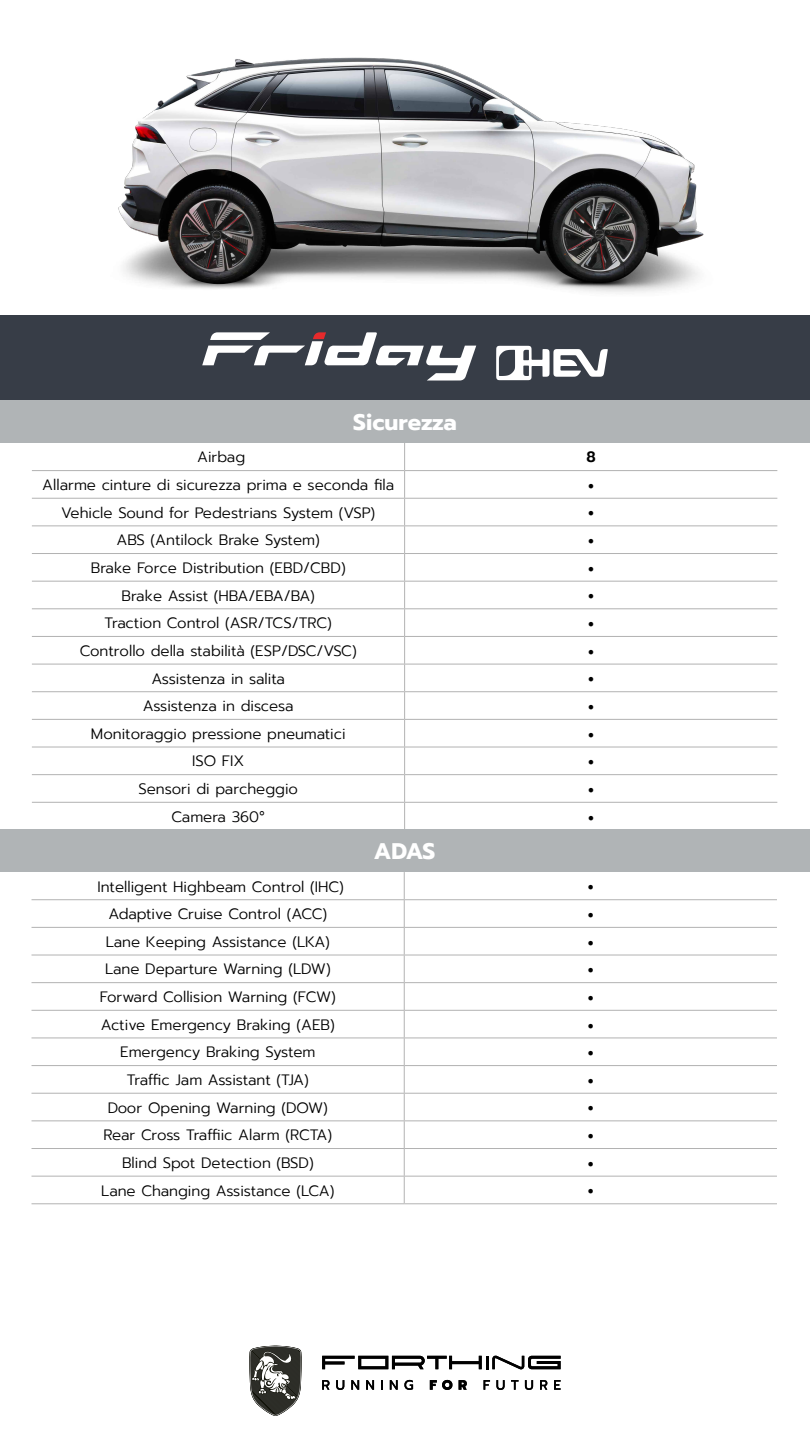
<style>
.page{position:relative;width:810px;height:1448px;background:#fff}
.page>*{position:absolute;margin:0;border:0;box-sizing:border-box;transform-origin:0 0}
.t1{font:600 22.5px "Prompt";color:#000}
.t2{font:700 22.5px "Prompt";color:#fff}
.t3{font:300 15px "Prompt";color:#000}
.t4{font:600 15px "Prompt";color:#000}
</style>
<div class="page">
<hr style="left:32px;top:470px;width:373px;height:1px;background:#b2b2b2">
<hr style="left:405px;top:470px;width:372px;height:1px;background:#b2b2b2">
<hr style="left:32px;top:498px;width:373px;height:1px;background:#b2b2b2">
<hr style="left:405px;top:498px;width:372px;height:1px;background:#b2b2b2">
<hr style="left:32px;top:525px;width:373px;height:1px;background:#b2b2b2">
<hr style="left:405px;top:525px;width:372px;height:1px;background:#b2b2b2">
<hr style="left:32px;top:553px;width:373px;height:1px;background:#b2b2b2">
<hr style="left:405px;top:553px;width:372px;height:1px;background:#b2b2b2">
<hr style="left:32px;top:581px;width:373px;height:1px;background:#b2b2b2">
<hr style="left:405px;top:581px;width:372px;height:1px;background:#b2b2b2">
<hr style="left:32px;top:608px;width:373px;height:1px;background:#b2b2b2">
<hr style="left:405px;top:608px;width:372px;height:1px;background:#b2b2b2">
<hr style="left:32px;top:636px;width:373px;height:1px;background:#b2b2b2">
<hr style="left:405px;top:636px;width:372px;height:1px;background:#b2b2b2">
<hr style="left:32px;top:664px;width:373px;height:1px;background:#b2b2b2">
<hr style="left:405px;top:664px;width:372px;height:1px;background:#b2b2b2">
<hr style="left:32px;top:691px;width:373px;height:1px;background:#b2b2b2">
<hr style="left:405px;top:691px;width:372px;height:1px;background:#b2b2b2">
<hr style="left:32px;top:719px;width:373px;height:1px;background:#b2b2b2">
<hr style="left:405px;top:719px;width:372px;height:1px;background:#b2b2b2">
<hr style="left:32px;top:747px;width:373px;height:1px;background:#b2b2b2">
<hr style="left:405px;top:747px;width:372px;height:1px;background:#b2b2b2">
<hr style="left:32px;top:774px;width:373px;height:1px;background:#b2b2b2">
<hr style="left:405px;top:774px;width:372px;height:1px;background:#b2b2b2">
<hr style="left:32px;top:802px;width:373px;height:1px;background:#b2b2b2">
<hr style="left:405px;top:802px;width:372px;height:1px;background:#b2b2b2">
<svg style="left:404px;top:443px;width:1px;height:386px"></svg>
<hr style="left:32px;top:899px;width:372px;height:1px;background:#b2b2b2">
<hr style="left:404px;top:899px;width:373px;height:1px;background:#b2b2b2">
<hr style="left:32px;top:927px;width:372px;height:1px;background:#b2b2b2">
<hr style="left:404px;top:927px;width:373px;height:1px;background:#b2b2b2">
<hr style="left:32px;top:955px;width:372px;height:1px;background:#b2b2b2">
<hr style="left:404px;top:955px;width:373px;height:1px;background:#b2b2b2">
<hr style="left:32px;top:982px;width:372px;height:1px;background:#b2b2b2">
<hr style="left:404px;top:982px;width:373px;height:1px;background:#b2b2b2">
<hr style="left:32px;top:1010px;width:372px;height:1px;background:#b2b2b2">
<hr style="left:404px;top:1010px;width:373px;height:1px;background:#b2b2b2">
<hr style="left:32px;top:1037px;width:372px;height:1px;background:#b2b2b2">
<hr style="left:404px;top:1037px;width:373px;height:1px;background:#b2b2b2">
<hr style="left:32px;top:1065px;width:372px;height:1px;background:#b2b2b2">
<hr style="left:404px;top:1065px;width:373px;height:1px;background:#b2b2b2">
<hr style="left:32px;top:1093px;width:372px;height:1px;background:#b2b2b2">
<hr style="left:404px;top:1093px;width:373px;height:1px;background:#b2b2b2">
<hr style="left:32px;top:1120px;width:372px;height:1px;background:#b2b2b2">
<hr style="left:404px;top:1120px;width:373px;height:1px;background:#b2b2b2">
<hr style="left:32px;top:1148px;width:372px;height:1px;background:#b2b2b2">
<hr style="left:404px;top:1148px;width:373px;height:1px;background:#b2b2b2">
<hr style="left:32px;top:1176px;width:372px;height:1px;background:#b2b2b2">
<hr style="left:404px;top:1176px;width:373px;height:1px;background:#b2b2b2">
<svg style="left:404px;top:872px;width:1px;height:331px"></svg>
<hr style="left:32px;top:1203px;width:372px;height:1px;background:#b2b2b2">
<hr style="left:404px;top:1203px;width:373px;height:1px;background:#b2b2b2">
<img style="left:118px;top:57px;width:586px;height:236px">
<div style="left:0;top:315px;width:810px;height:85px;background:#373d47"></div>
<div style="left:0;top:400px;width:810px;height:43px;background:#b0b4b6"></div>
<div style="left:0;top:829px;width:810px;height:43px;background:#b0b4b6"></div>
<svg style="left:249px;top:1345px;width:53px;height:71px"></svg>
<svg style="left:322px;top:1355px;width:239px;height:14px"></svg>
<svg style="left:322px;top:1380px;width:8px;height:10px"></svg>
<svg style="left:336px;top:1380px;width:8px;height:10px"></svg>
<svg style="left:351px;top:1380px;width:8px;height:10px"></svg>
<svg style="left:366px;top:1380px;width:8px;height:10px"></svg>
<svg style="left:381px;top:1380px;width:2px;height:10px"></svg>
<svg style="left:390px;top:1380px;width:8px;height:10px"></svg>
<svg style="left:404px;top:1380px;width:9px;height:10px"></svg>
<svg style="left:430px;top:1380px;width:22px;height:10px"></svg>
<svg style="left:459px;top:1380px;width:8px;height:10px"></svg>
<svg style="left:484px;top:1380px;width:6px;height:10px"></svg>
<svg style="left:496px;top:1380px;width:9px;height:10px"></svg>
<svg style="left:511px;top:1380px;width:8px;height:10px"></svg>
<svg style="left:525px;top:1380px;width:8px;height:10px"></svg>
<svg style="left:540px;top:1380px;width:7px;height:10px"></svg>
<svg style="left:554px;top:1380px;width:7px;height:10px"></svg>
<svg style="left:496px;top:346px;width:112px;height:34px"></svg>
<svg style="left:202px;top:332px;width:274px;height:48px"></svg>
<h1 class="t2" style="left:353px;top:406px;width:105px">Sicurezza</h1>
<p class="t3" style="left:197px;top:446px;width:50px">Airbag</p>
<p class="t4" style="left:586px;top:446px;width:11px">8</p>
<p class="t3" style="left:42px;top:474px;width:354px">Allarme cinture di sicurezza prima e seconda fila</p>
<h1 class="t1" style="left:588px;top:468px;width:7px">•</h1>
<p class="t3" style="left:61px;top:501px;width:316px">Vehicle Sound for Pedestrians System (VSP)</p>
<h1 class="t1" style="left:588px;top:496px;width:7px">•</h1>
<p class="t3" style="left:117px;top:529px;width:205px">ABS (Antilock Brake System)</p>
<h1 class="t1" style="left:588px;top:524px;width:7px">•</h1>
<p class="t3" style="left:91px;top:557px;width:256px">Brake Force Distribution (EBD/CBD)</p>
<h1 class="t1" style="left:588px;top:551px;width:7px">•</h1>
<p class="t3" style="left:122px;top:584px;width:195px">Brake Assist (HBA/EBA/BA)</p>
<h1 class="t1" style="left:588px;top:579px;width:7px">•</h1>
<p class="t3" style="left:105px;top:612px;width:229px">Traction Control (ASR/TCS/TRC)</p>
<h1 class="t1" style="left:588px;top:606px;width:7px">•</h1>
<p class="t3" style="left:80px;top:639px;width:278px">Controllo della stabilità (ESP/DSC/VSC)</p>
<h1 class="t1" style="left:588px;top:634px;width:7px">•</h1>
<p class="t3" style="left:151px;top:667px;width:135px">Assistenza in salita</p>
<h1 class="t1" style="left:588px;top:662px;width:7px">•</h1>
<p class="t3" style="left:143px;top:695px;width:152px">Assistenza in discesa</p>
<h1 class="t1" style="left:588px;top:689px;width:7px">•</h1>
<p class="t3" style="left:91px;top:722px;width:256px">Monitoraggio pressione pneumatici</p>
<h1 class="t1" style="left:588px;top:717px;width:7px">•</h1>
<p class="t3" style="left:192px;top:750px;width:54px">ISO FIX</p>
<h1 class="t1" style="left:588px;top:745px;width:7px">•</h1>
<p class="t3" style="left:138px;top:778px;width:161px">Sensori di parcheggio</p>
<h1 class="t1" style="left:588px;top:772px;width:7px">•</h1>
<p class="t3" style="left:171px;top:805px;width:95px">Camera 360°</p>
<h1 class="t1" style="left:588px;top:800px;width:7px">•</h1>
<h1 class="t2" style="left:374px;top:835px;width:63px">ADAS</h1>
<p class="t3" style="left:97px;top:875px;width:248px">Intelligent Highbeam Control (IHC)</p>
<h1 class="t1" style="left:588px;top:870px;width:7px">•</h1>
<p class="t3" style="left:108px;top:903px;width:220px">Adaptive Cruise Control (ACC)</p>
<h1 class="t1" style="left:588px;top:897px;width:7px">•</h1>
<p class="t3" style="left:106px;top:930px;width:226px">Lane Keeping Assistance (LKA)</p>
<h1 class="t1" style="left:588px;top:925px;width:7px">•</h1>
<p class="t3" style="left:105px;top:958px;width:227px">Lane Departure Warning (LDW)</p>
<h1 class="t1" style="left:588px;top:953px;width:7px">•</h1>
<p class="t3" style="left:100px;top:986px;width:237px">Forward Collision Warning (FCW)</p>
<h1 class="t1" style="left:588px;top:980px;width:7px">•</h1>
<p class="t3" style="left:101px;top:1013px;width:236px">Active Emergency Braking (AEB)</p>
<h1 class="t1" style="left:588px;top:1008px;width:7px">•</h1>
<p class="t3" style="left:120px;top:1041px;width:197px">Emergency Braking System</p>
<h1 class="t1" style="left:588px;top:1036px;width:7px">•</h1>
<p class="t3" style="left:127px;top:1069px;width:184px">Traffic Jam Assistant (TJA)</p>
<h1 class="t1" style="left:588px;top:1063px;width:7px">•</h1>
<p class="t3" style="left:108px;top:1096px;width:222px">Door Opening Warning (DOW)</p>
<h1 class="t1" style="left:588px;top:1091px;width:7px">•</h1>
<p class="t3" style="left:104px;top:1124px;width:230px">Rear Cross Traffiic Alarm (RCTA)</p>
<h1 class="t1" style="left:588px;top:1118px;width:7px">•</h1>
<p class="t3" style="left:122px;top:1151px;width:193px">Blind Spot Detection (BSD)</p>
<h1 class="t1" style="left:588px;top:1146px;width:7px">•</h1>
<p class="t3" style="left:101px;top:1179px;width:235px">Lane Changing Assistance (LCA)</p>
<h1 class="t1" style="left:588px;top:1174px;width:7px">•</h1>
</div>
